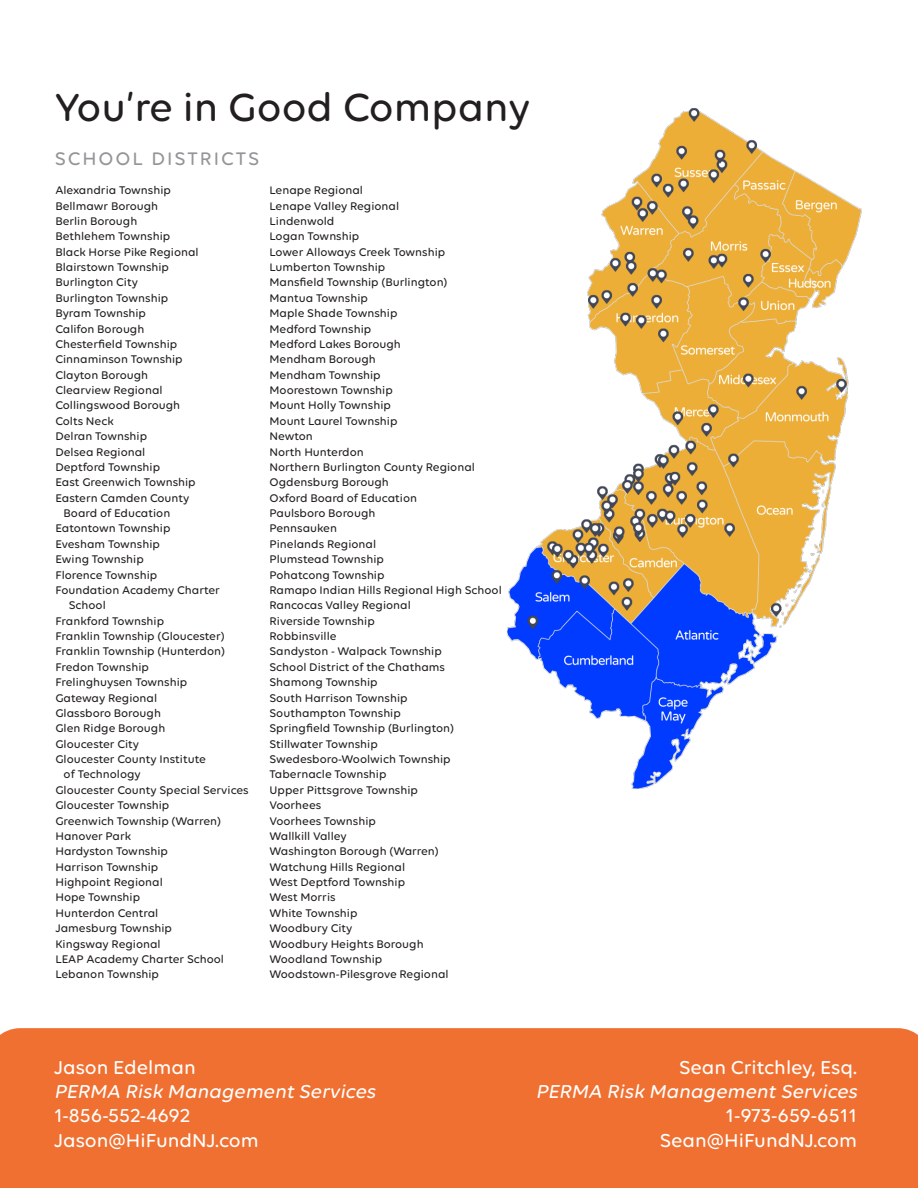
<style>
.page{position:relative;width:918px;height:1188px;background:#fff}
.page>*{position:absolute;margin:0;border:0;box-sizing:border-box;transform-origin:0 0}
.t1{font:500 42.15px "Volte Rounded";color:#231f20}
.t2{font:500 20.25px "Volte Rounded";color:#fff}
.t3{font:italic 500 20.25px "Volte Rounded";color:#fff}
.t4{font:500 19.65px "Volte Rounded";letter-spacing:.1em;color:#939598}
.t5{font:500 12px/15.3px "Volte Rounded";color:#231f20}
</style>
<div class="page">
<div style="left:0;top:1028px;width:918px;height:160px;background:#f07031"></div>
<img style="left:506px;top:108px;width:356px;height:681px">
<p class="t1" style="left:55px;top:83px;width:477px">You’re in Good Company</p>
<p class="t4" style="left:55px;top:147px;width:206px">SCHOOL DISTRICTS</p>
<p class="t5" style="left:55px;top:182px;width:117px">Alexandria Township</p>
<p class="t5" style="left:55px;top:198px;width:104px">Bellmawr Borough</p>
<p class="t5" style="left:55px;top:213px;width:83px">Berlin Borough</p>
<p class="t5" style="left:55px;top:228px;width:116px">Bethlehem Township</p>
<p class="t5" style="left:55px;top:244px;width:145px">Black Horse Pike Regional</p>
<p class="t5" style="left:55px;top:259px;width:115px">Blairstown Township</p>
<p class="t5" style="left:55px;top:275px;width:84px">Burlington City</p>
<p class="t5" style="left:55px;top:290px;width:114px">Burlington Township</p>
<p class="t5" style="left:55px;top:305px;width:92px">Byram Township</p>
<p class="t5" style="left:55px;top:321px;width:91px">Califon Borough</p>
<p class="t5" style="left:55px;top:336px;width:123px">Chesterfield Township</p>
<p class="t5" style="left:55px;top:351px;width:129px">Cinnaminson Township</p>
<p class="t5" style="left:55px;top:367px;width:94px">Clayton Borough</p>
<p class="t5" style="left:55px;top:382px;width:109px">Clearview Regional</p>
<p class="t5" style="left:55px;top:398px;width:126px">Collingswood Borough</p>
<p class="t5" style="left:55px;top:413px;width:60px">Colts Neck</p>
<p class="t5" style="left:55px;top:428px;width:93px">Delran Township</p>
<p class="t5" style="left:55px;top:444px;width:92px">Delsea Regional</p>
<p class="t5" style="left:55px;top:459px;width:106px">Deptford Township</p>
<p class="t5" style="left:55px;top:474px;width:142px">East Greenwich Township</p>
<p class="t5" style="left:55px;top:490px;width:136px">Eastern Camden County</p>
<p class="t5" style="left:64px;top:505px;width:108px">Board of Education</p>
<p class="t5" style="left:55px;top:521px;width:117px">Eatontown Township</p>
<p class="t5" style="left:55px;top:536px;width:106px">Evesham Township</p>
<p class="t5" style="left:55px;top:551px;width:90px">Ewing Township</p>
<p class="t5" style="left:55px;top:567px;width:103px">Florence Township</p>
<p class="t5" style="left:69px;top:582px;width:153px;text-indent:-13px">Foundation Academy Charter<br>School</p>
<p class="t5" style="left:55px;top:613px;width:110px">Frankford Township</p>
<p class="t5" style="left:55px;top:628px;width:171px">Franklin Township (Gloucester)</p>
<p class="t5" style="left:55px;top:644px;width:171px">Franklin Township (Hunterdon)</p>
<p class="t5" style="left:55px;top:659px;width:95px">Fredon Township</p>
<p class="t5" style="left:55px;top:674px;width:133px">Frelinghuysen Township</p>
<p class="t5" style="left:55px;top:690px;width:103px">Gateway Regional</p>
<p class="t5" style="left:55px;top:705px;width:107px">Glassboro Borough</p>
<p class="t5" style="left:55px;top:720px;width:111px">Glen Ridge Borough</p>
<p class="t5" style="left:55px;top:736px;width:85px">Gloucester City</p>
<p class="t5" style="left:55px;top:751px;width:152px">Gloucester County Institute</p>
<p class="t5" style="left:64px;top:767px;width:79px">of Technology</p>
<p class="t5" style="left:55px;top:782px;width:195px">Gloucester County Special Services</p>
<p class="t5" style="left:55px;top:797px;width:116px">Gloucester Township</p>
<p class="t5" style="left:55px;top:813px;width:167px">Greenwich Township (Warren)</p>
<p class="t5" style="left:55px;top:828px;width:77px">Hanover Park</p>
<p class="t5" style="left:55px;top:843px;width:114px">Hardyston Township</p>
<p class="t5" style="left:55px;top:859px;width:104px">Harrison Township</p>
<p class="t5" style="left:55px;top:874px;width:109px">Highpoint Regional</p>
<p class="t5" style="left:55px;top:890px;width:86px">Hope Township</p>
<p class="t5" style="left:55px;top:905px;width:105px">Hunterdon Central</p>
<p class="t5" style="left:55px;top:920px;width:118px">Jamesburg Township</p>
<p class="t5" style="left:55px;top:936px;width:107px">Kingsway Regional</p>
<p class="t5" style="left:55px;top:951px;width:170px">LEAP Academy Charter School</p>
<p class="t5" style="left:55px;top:966px;width:105px">Lebanon Township</p>
<p class="t5" style="left:270px;top:182px;width:95px">Lenape Regional</p>
<p class="t5" style="left:270px;top:198px;width:131px">Lenape Valley Regional</p>
<p class="t5" style="left:270px;top:213px;width:66px">Lindenwold</p>
<p class="t5" style="left:270px;top:228px;width:91px">Logan Township</p>
<p class="t5" style="left:270px;top:244px;width:177px">Lower Alloways Creek Township</p>
<p class="t5" style="left:270px;top:259px;width:117px">Lumberton Township</p>
<p class="t5" style="left:270px;top:275px;width:180px">Mansfield Township (Burlington)</p>
<p class="t5" style="left:270px;top:290px;width:100px">Mantua Township</p>
<p class="t5" style="left:270px;top:305px;width:130px">Maple Shade Township</p>
<p class="t5" style="left:270px;top:321px;width:103px">Medford Township</p>
<p class="t5" style="left:270px;top:336px;width:133px">Medford Lakes Borough</p>
<p class="t5" style="left:270px;top:351px;width:108px">Mendham Borough</p>
<p class="t5" style="left:270px;top:367px;width:113px">Mendham Township</p>
<p class="t5" style="left:270px;top:382px;width:125px">Moorestown Township</p>
<p class="t5" style="left:270px;top:398px;width:123px">Mount Holly Township</p>
<p class="t5" style="left:270px;top:413px;width:130px">Mount Laurel Township</p>
<p class="t5" style="left:270px;top:428px;width:45px">Newton</p>
<p class="t5" style="left:270px;top:444px;width:96px">North Hunterdon</p>
<p class="t5" style="left:270px;top:459px;width:207px">Northern Burlington County Regional</p>
<p class="t5" style="left:270px;top:474px;width:121px">Ogdensburg Borough</p>
<p class="t5" style="left:270px;top:490px;width:149px">Oxford Board of Education</p>
<p class="t5" style="left:270px;top:505px;width:107px">Paulsboro Borough</p>
<p class="t5" style="left:270px;top:521px;width:69px">Pennsauken</p>
<p class="t5" style="left:270px;top:536px;width:108px">Pinelands Regional</p>
<p class="t5" style="left:270px;top:551px;width:116px">Plumstead Township</p>
<p class="t5" style="left:270px;top:567px;width:117px">Pohatcong Township</p>
<p class="t5" style="left:270px;top:582px;width:234px">Ramapo Indian Hills Regional High School</p>
<p class="t5" style="left:270px;top:597px;width:143px">Rancocas Valley Regional</p>
<p class="t5" style="left:270px;top:613px;width:107px">Riverside Township</p>
<p class="t5" style="left:270px;top:628px;width:69px">Robbinsville</p>
<p class="t5" style="left:270px;top:644px;width:174px">Sandyston - Walpack Township</p>
<p class="t5" style="left:270px;top:659px;width:177px">School District of the Chathams</p>
<p class="t5" style="left:270px;top:674px;width:110px">Shamong Township</p>
<p class="t5" style="left:270px;top:690px;width:140px">South Harrison Township</p>
<p class="t5" style="left:270px;top:705px;width:133px">Southampton Township</p>
<p class="t5" style="left:270px;top:720px;width:186px">Springfield Township (Burlington)</p>
<p class="t5" style="left:270px;top:736px;width:110px">Stillwater Township</p>
<p class="t5" style="left:270px;top:751px;width:183px">Swedesboro-Woolwich Township</p>
<p class="t5" style="left:270px;top:767px;width:119px">Tabernacle Township</p>
<p class="t5" style="left:270px;top:782px;width:150px">Upper Pittsgrove Township</p>
<p class="t5" style="left:270px;top:797px;width:53px">Voorhees</p>
<p class="t5" style="left:270px;top:813px;width:108px">Voorhees Township</p>
<p class="t5" style="left:270px;top:828px;width:79px">Wallkill Valley</p>
<p class="t5" style="left:270px;top:843px;width:171px">Washington Borough (Warren)</p>
<p class="t5" style="left:270px;top:859px;width:137px">Watchung Hills Regional</p>
<p class="t5" style="left:270px;top:874px;width:137px">West Deptford Township</p>
<p class="t5" style="left:270px;top:890px;width:68px">West Morris</p>
<p class="t5" style="left:270px;top:905px;width:89px">White Township</p>
<p class="t5" style="left:270px;top:920px;width:84px">Woodbury City</p>
<p class="t5" style="left:270px;top:936px;width:156px">Woodbury Heights Borough</p>
<p class="t5" style="left:270px;top:951px;width:114px">Woodland Township</p>
<p class="t5" style="left:270px;top:966px;width:181px">Woodstown-Pilesgrove Regional</p>
<p class="t2" style="left:54px;top:1055px;width:143px">Jason Edelman</p>
<p class="t3" style="left:54px;top:1080px;width:327px">PERMA Risk Management Services</p>
<p class="t2" style="left:54px;top:1104px;width:138px">1-856-552-4692</p>
<p class="t2" style="left:54px;top:1128px;width:206px">Jason@HiFundNJ.com</p>
<p class="t2" style="left:679px;top:1055px;width:179px">Sean Critchley, Esq.</p>
<p class="t3" style="left:536px;top:1080px;width:327px">PERMA Risk Management Services</p>
<p class="t2" style="left:726px;top:1104px;width:133px">1-973-659-6511</p>
<p class="t2" style="left:660px;top:1128px;width:199px">Sean@HiFundNJ.com</p>
</div>
